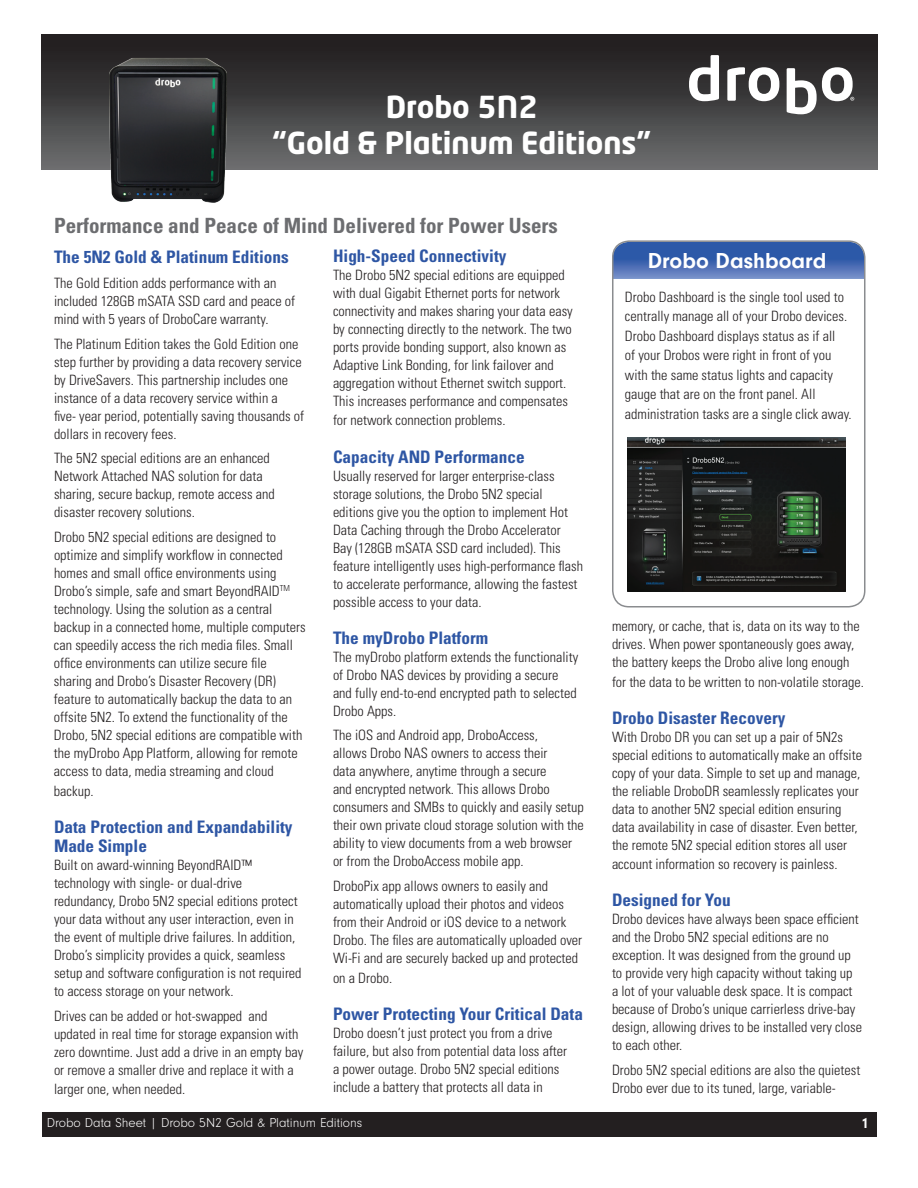
<style>
.page{position:relative;width:918px;height:1188px;background:#fff}
.page>*{position:absolute;margin:0;border:0;box-sizing:border-box;transform-origin:0 0}
.t1{font:700 30px/36px "Neo Tech";color:#fff;text-align:center}
.t2{font:700 22.5px "Neuzeit Gro";color:#fff}
.t3{font:700 condensed 21px "Univers LT Std";color:#6c6d70}
.t4{font:700 condensed 17.25px/19.5px "Univers LT Std";color:#2e56a4}
.t5{font:700 15px "Neuzeit Gro";color:#fff}
.t6{font:300 condensed 14.25px/18px "Univers LT Std";color:#231f20}
.t7{font:300 13.5px "Neuzeit Gro";color:#fff}
</style>
<div class="page">
<div style="left:41px;top:35px;width:837px;height:135px;background:linear-gradient(to bottom,#1a1617,#6a6c6d)"></div>
<svg style="left:689px;top:55px;width:30px;height:46px"></svg>
<svg style="left:727px;top:67px;width:52px;height:34px"></svg>
<svg style="left:787px;top:67px;width:67px;height:47px"></svg>
<div style="left:42px;top:1112px;width:835px;height:25px;background:#231f20"></div>
<svg style="left:614px;top:242px;width:251px;height:37px;background:#446ab2"></svg>
<div style="left:612px;top:240px;width:253px;height:368px;border:2px solid #8a8c8f;border-radius:16px"></div>
<img style="left:627px;top:437px;width:218px;height:154px">
<img style="left:109px;top:53px;width:118px;height:150px">
<h1 class="t1" style="left:273px;top:88px;width:380px">Drobo 5N2<br>“Gold &amp; Platinum Editions”</h1>
<h3 class="t3" style="left:54px;top:212px;width:505px">Performance and Peace of Mind Delivered for Power Users</h3>
<p class="t4" style="left:54px;top:247px;width:236px">The 5N2 Gold &amp; Platinum Editions</p>
<p class="t6" style="left:54px;top:274px;width:243px">The Gold Edition adds performance with an included 128GB mSATA SSD card and peace of mind with 5 years of DroboCare warranty.</p>
<p class="t6" style="left:54px;top:335px;width:252px">The Platinum Edition takes the Gold Edition one step further by providing a data recovery service by DriveSavers. This partnership includes one instance of a data recovery service within a<br>five- year period, potentially saving thousands of dollars in recovery fees.</p>
<p class="t6" style="left:54px;top:449px;width:222px">The 5N2 special editions are an enhanced Network Attached NAS solution for data sharing, secure backup, remote access and disaster recovery solutions.</p>
<p class="t6" style="left:54px;top:528px;width:253px">Drobo 5N2 special editions are designed to optimize and simplify workflow in connected homes and small office environments using Drobo’s simple, safe and smart BeyondRAID<sup>TM </sup>technology. Using the solution as a central backup in a connected home, multiple computers can speedily access the rich media files. Small office environments can utilize secure file sharing and Drobo’s Disaster Recovery (DR) feature to automatically backup the data to an offsite 5N2. To extend the functionality of the Drobo, 5N2 special editions are compatible with the myDrobo App Platform, allowing for remote access to data, media streaming and cloud</p>
<p class="t6" style="left:54px;top:782px;width:41px">backup.</p>
<p class="t4" style="left:54px;top:817px;width:240px">Data Protection and Expandability<br>Made Simple</p>
<p class="t6" style="left:54px;top:856px;width:249px">Built on award-winning BeyondRAID™ technology with single- or dual-drive redundancy, Drobo 5N2 special editions protect your data without any user interaction, even in the event of multiple drive failures. In addition, Drobo’s simplicity provides a quick, seamless setup and software configuration is not required to access storage on your network.</p>
<p class="t6" style="left:54px;top:1007px;width:251px">Drives can be added or hot-swapped and updated in real time for storage expansion with zero downtime. Just add a drive in an empty bay or remove a smaller drive and replace it with a</p>
<p class="t6" style="left:54px;top:1080px;width:133px">larger one, when needed.</p>
<p class="t4" style="left:333px;top:246px;width:175px">High-Speed Connectivity</p>
<p class="t6" style="left:333px;top:266px;width:241px">The Drobo 5N2 special editions are equipped with dual Gigabit Ethernet ports for network connectivity and makes sharing your data easy by connecting directly to the network. The two ports provide bonding support, also known as Adaptive Link Bonding, for link failover and aggregation without Ethernet switch support.<br>This increases performance and compensates</p>
<p class="t6" style="left:333px;top:411px;width:174px">for network connection problems.</p>
<p class="t4" style="left:333px;top:447px;width:193px">Capacity AND Performance</p>
<p class="t6" style="left:333px;top:467px;width:252px">Usually reserved for larger enterprise-class storage solutions, the Drobo 5N2 special editions give you the option to implement Hot Data Caching through the Drobo Accelerator Bay (128GB mSATA SSD card included). This feature intelligently uses high-performance flash to accelerate performance, allowing the fastest possible access to your data.</p>
<p class="t4" style="left:333px;top:628px;width:157px">The myDrobo Platform</p>
<p class="t6" style="left:333px;top:648px;width:247px">The myDrobo platform extends the functionality of Drobo NAS devices by providing a secure and fully end-to-end encrypted path to selected Drobo Apps.</p>
<p class="t6" style="left:333px;top:726px;width:252px">The iOS and Android app, DroboAccess,<br>allows Drobo NAS owners to access their<br>data anywhere, anytime through a secure<br>and encrypted network. This allows Drobo consumers and SMBs to quickly and easily setup their own private cloud storage solution with the ability to view documents from a web browser or from the DroboAccess mobile app.</p>
<p class="t6" style="left:333px;top:877px;width:251px">DroboPix app allows owners to easily and automatically upload their photos and videos from their Android or iOS device to a network Drobo. The files are automatically uploaded over Wi-Fi and are securely backed up and protected</p>
<p class="t6" style="left:333px;top:969px;width:61px">on a Drobo.</p>
<p class="t4" style="left:333px;top:1004px;width:251px">Power Protecting Your Critical Data</p>
<p class="t6" style="left:333px;top:1024px;width:236px">Drobo doesn’t just protect you from a drive failure, but also from potential data loss after a power outage. Drobo 5N2 special editions include a battery that protects all data in</p>
<h2 class="t2" style="left:648px;top:248px;width:180px">Drobo Dashboard</h2>
<p class="t6" style="left:625px;top:287px;width:228px;line-height:19.5px">Drobo Dashboard is the single tool used to centrally manage all of your Drobo devices.<br>Drobo Dashboard displays status as if all<br>of your Drobos were right in front of you with the same status lights and capacity gauge that are on the front panel. All administration tasks are a single click away.</p>
<p class="t6" style="left:612px;top:617px;width:249px">memory, or cache, that is, data on its way to the drives. When power spontaneously goes away, the battery keeps the Drobo alive long enough</p>
<p class="t6" style="left:612px;top:673px;width:254px">for the data to be written to non-volatile storage.</p>
<p class="t4" style="left:612px;top:708px;width:175px">Drobo Disaster Recovery</p>
<p class="t6" style="left:612px;top:728px;width:252px">With Drobo DR you can set up a pair of 5N2s special editions to automatically make an offsite copy of your data. Simple to set up and manage, the reliable DroboDR seamlessly replicates your data to another 5N2 special edition ensuring data availability in case of disaster. Even better, the remote 5N2 special edition stores all user</p>
<p class="t6" style="left:612px;top:855px;width:227px">account information so recovery is painless.</p>
<p class="t4" style="left:612px;top:890px;width:120px">Designed for You</p>
<p class="t6" style="left:612px;top:910px;width:252px">Drobo devices have always been space efficient and the Drobo 5N2 special editions are no exception. It was designed from the ground up to provide very high capacity without taking up a lot of your valuable desk space. It is compact because of Drobo’s unique carrierless drive-bay design, allowing drives to be installed very close to each other.</p>
<p class="t6" style="left:612px;top:1061px;width:250px">Drobo 5N2 special editions are also the quietest<br>Drobo ever due to its tuned, large, variable-</p>
<p class="t7" style="left:47px;top:1116px;width:317px">Drobo Data Sheet | Drobo 5N2 Gold &amp; Platinum Editions</p>
<p class="t5" style="left:861px;top:1115px;width:9px">1</p>
</div>
